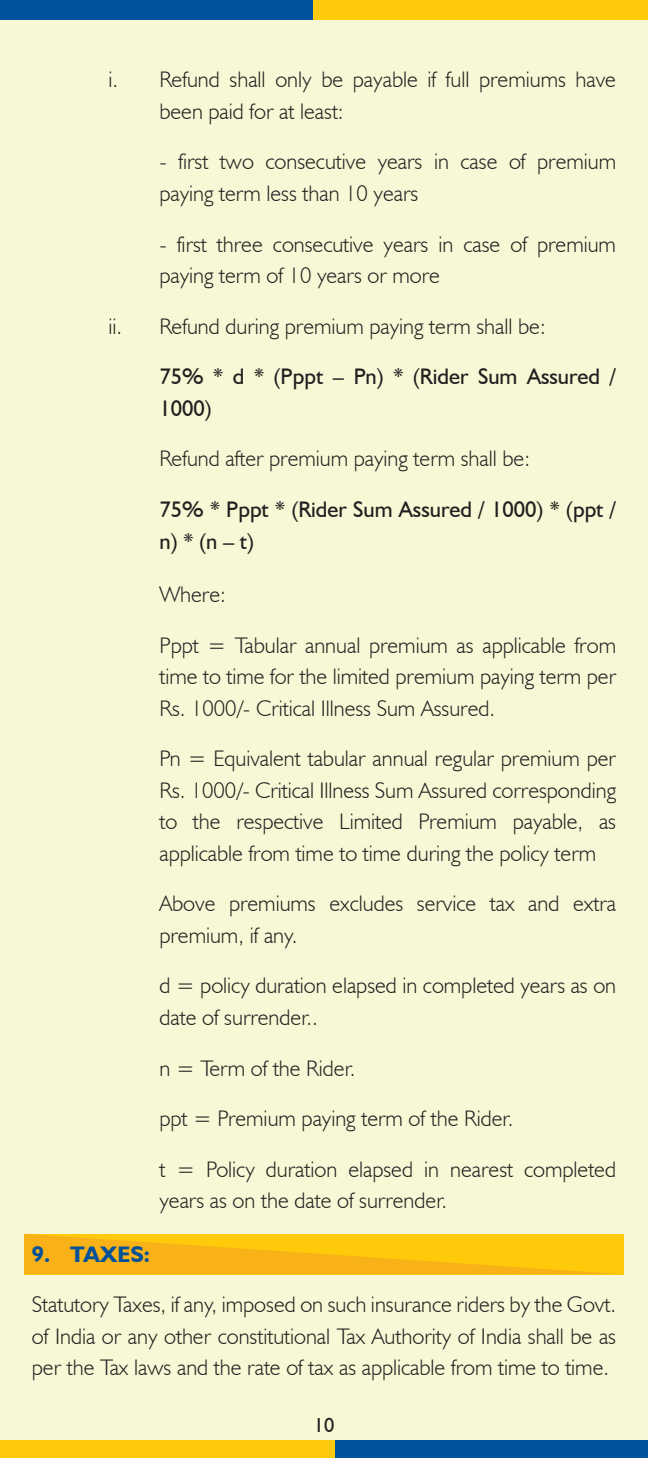
<style>
.page{position:relative;width:648px;height:1458px;background:#f7f8d5}
.page>*{position:absolute;margin:0;border:0;box-sizing:border-box;transform-origin:0 0}
.t1{font:300 22.5px/31.5px "Humanist 521 BT";color:#231f20}
.t2{font:22.5px/31.5px "Humanist 521 BT";color:#231f20}
.t3{font:700 22.5px "Humanist 521 BT";color:#01519b}
.t4{font:20.25px "Humanist 521 BT";color:#231f20}
</style>
<div class="page">
<div style="left:0;top:0;width:314px;height:20px;background:#01519b"></div>
<div style="left:314px;top:0;width:334px;height:20px;background:#feca0a"></div>
<div style="left:334px;top:1440px;width:314px;height:18px;background:#01519b"></div>
<div style="left:0;top:1440px;width:334px;height:18px;background:#feca0a"></div>
<svg style="left:24px;top:1234px;width:600px;height:40px;background:#fabd10"></svg>
<p class="t1" style="left:159px;top:63px;width:458px;text-indent:-51px">i. Refund shall only be payable if full premiums have been paid for at least:</p>
<p class="t1" style="left:159px;top:146px;width:458px">- first two consecutive years in case of premium paying term less than 10 years</p>
<p class="t1" style="left:159px;top:228px;width:458px">- first three consecutive years in case of premium paying term of 10 years or more</p>
<p class="t1" style="left:108px;top:310px;width:439px">ii. Refund during premium paying term shall be:</p>
<p class="t2" style="left:159px;top:360px;width:458px">75% * d * (Pppt – Pn) * (Rider Sum Assured /<br>1000)</p>
<p class="t1" style="left:159px;top:443px;width:372px">Refund after premium paying term shall be:</p>
<p class="t2" style="left:159px;top:493px;width:458px">75% * Pppt * (Rider Sum Assured / 1000) * (ppt / n) * (n – t)</p>
<p class="t1" style="left:159px;top:578px;width:68px">Where:</p>
<p class="t1" style="left:159px;top:629px;width:458px;text-align:justify">Pppt = Tabular annual premium as applicable from time to time for the limited premium paying term per Rs. 1000/- Critical Illness Sum Assured.</p>
<p class="t1" style="left:159px;top:742px;width:458px;text-align:justify">Pn = Equivalent tabular annual regular premium per Rs. 1000/- Critical Illness Sum Assured corresponding to the respective Limited Premium payable, as applicable from time to time during the policy term</p>
<p class="t1" style="left:159px;top:887px;width:458px">Above premiums excludes service tax and extra premium, if any.</p>
<p class="t1" style="left:159px;top:970px;width:458px">d = policy duration elapsed in completed years as on date of surrender..</p>
<p class="t1" style="left:159px;top:1052px;width:198px">n = Term of the Rider.</p>
<p class="t1" style="left:159px;top:1102px;width:355px">ppt = Premium paying term of the Rider.</p>
<p class="t1" style="left:159px;top:1153px;width:458px">t = Policy duration elapsed in nearest completed years as on the date of surrender.</p>
<p class="t3" style="left:32px;top:1240px;width:119px">9. TAXES:</p>
<p class="t1" style="left:32px;top:1288px;width:586px;text-align:justify">Statutory Taxes, if any, imposed on such insurance riders by the Govt. of India or any other constitutional Tax Authority of India shall be as per the Tax laws and the rate of tax as applicable from time to time.</p>
<p class="t4" style="left:314px;top:1413px;width:22px">10</p>
</div>
